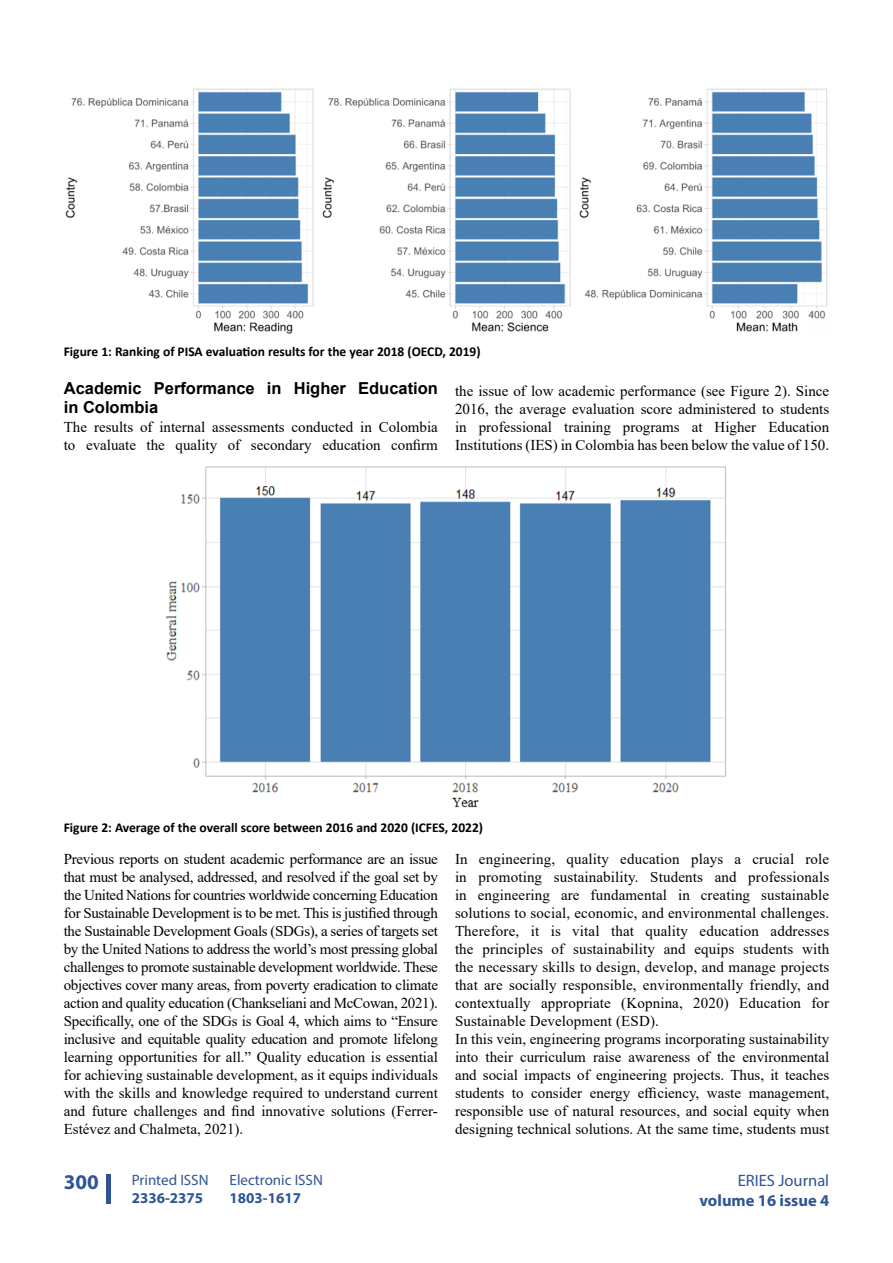
<style>
.page{position:relative;width:893px;height:1263px;background:#fff}
.page>*{position:absolute;margin:0;border:0;box-sizing:border-box;transform-origin:0 0}
.t1{font:700 21px "Myriad Pro";color:#2f5496}
.t2{font:700 16.5px/19.8px "Arial";color:#000}
.t3{font:700 16.5px "Myriad Pro";color:#2f5496}
.t4{font:16.5px "Myriad Pro";color:#2f5496}
.t5{font:15px/18px "Times New Roman";color:#000}
.t6{font:15px "Myriad Pro";color:#2f5496}
.t7{font:700 15px "Myriad Pro";color:#2f5496}
.t8{font:700 13.5px "Calibri";color:#000}
</style>
<div class="page">
<div style="left:106px;top:1174px;width:5px;height:29px;background:#2f5496"></div>
<img style="left:65px;top:88px;width:763px;height:246px">
<img style="left:166px;top:466px;width:560px;height:342px">
<p class="t8" style="left:64px;top:342px;width:418px">Figure 1: Ranking of PISA evaluation results for the year 2018 (OECD, 2019)</p>
<p class="t2" style="left:64px;top:378px;width:376px">Academic Performance in Higher Education in Colombia</p>
<p class="t5" style="left:64px;top:418px;width:376px">The results of internal assessments conducted in Colombia to evaluate the quality of secondary education confirm</p>
<p class="t5" style="left:455px;top:382px;width:376px;text-align:justify">the issue of low academic performance (see Figure 2). Since 2016, the average evaluation score administered to students in professional training programs at Higher Education Institutions (IES) in Colombia has been below the value of 150.</p>
<p class="t8" style="left:64px;top:818px;width:421px">Figure 2: Average of the overall score between 2016 and 2020 (ICFES, 2022)</p>
<p class="t5" style="left:64px;top:850px;width:376px;text-align:justify">Previous reports on student academic performance are an issue that must be analysed, addressed, and resolved if the goal set by the United Nations for countries worldwide concerning Education for Sustainable Development is to be met. This is justified through the Sustainable Development Goals (SDGs), a series of targets set by the United Nations to address the world’s most pressing global challenges to promote sustainable development worldwide. These objectives cover many areas, from poverty eradication to climate action and quality education (Chankseliani and McCowan, 2021).<br>Specifically, one of the SDGs is Goal 4, which aims to “Ensure inclusive and equitable quality education and promote lifelong learning opportunities for all.” Quality education is essential for achieving sustainable development, as it equips individuals with the skills and knowledge required to understand current and future challenges and find innovative solutions (Ferrer-Estévez and Chalmeta, 2021).</p>
<p class="t5" style="left:455px;top:850px;width:376px">In engineering, quality education plays a crucial role in promoting sustainability. Students and professionals in engineering are fundamental in creating sustainable solutions to social, economic, and environmental challenges.<br>Therefore, it is vital that quality education addresses the principles of sustainability and equips students with the necessary skills to design, develop, and manage projects that are socially responsible, environmentally friendly, and contextually appropriate (Kopnina, 2020) Education for Sustainable Development (ESD).<br>In this vein, engineering programs incorporating sustainability into their curriculum raise awareness of the environmental and social impacts of engineering projects. Thus, it teaches students to consider energy efficiency, waste management, responsible use of natural resources, and social equity when designing technical solutions. At the same time, students must</p>
<p class="t6" style="left:230px;top:1170px;width:95px">Electronic ISSN</p>
<p class="t7" style="left:230px;top:1188px;width:73px">1803-1617</p>
<p class="t6" style="left:132px;top:1171px;width:78px">Printed ISSN</p>
<p class="t7" style="left:132px;top:1188px;width:73px">2336-2375</p>
<h1 class="t1" style="left:64px;top:1169px;width:36px">300</h1>
<p class="t4" style="left:738px;top:1170px;width:93px">ERIES Journal</p>
<p class="t3" style="left:699px;top:1189px;width:131px">volume 16 issue 4</p>
</div>
